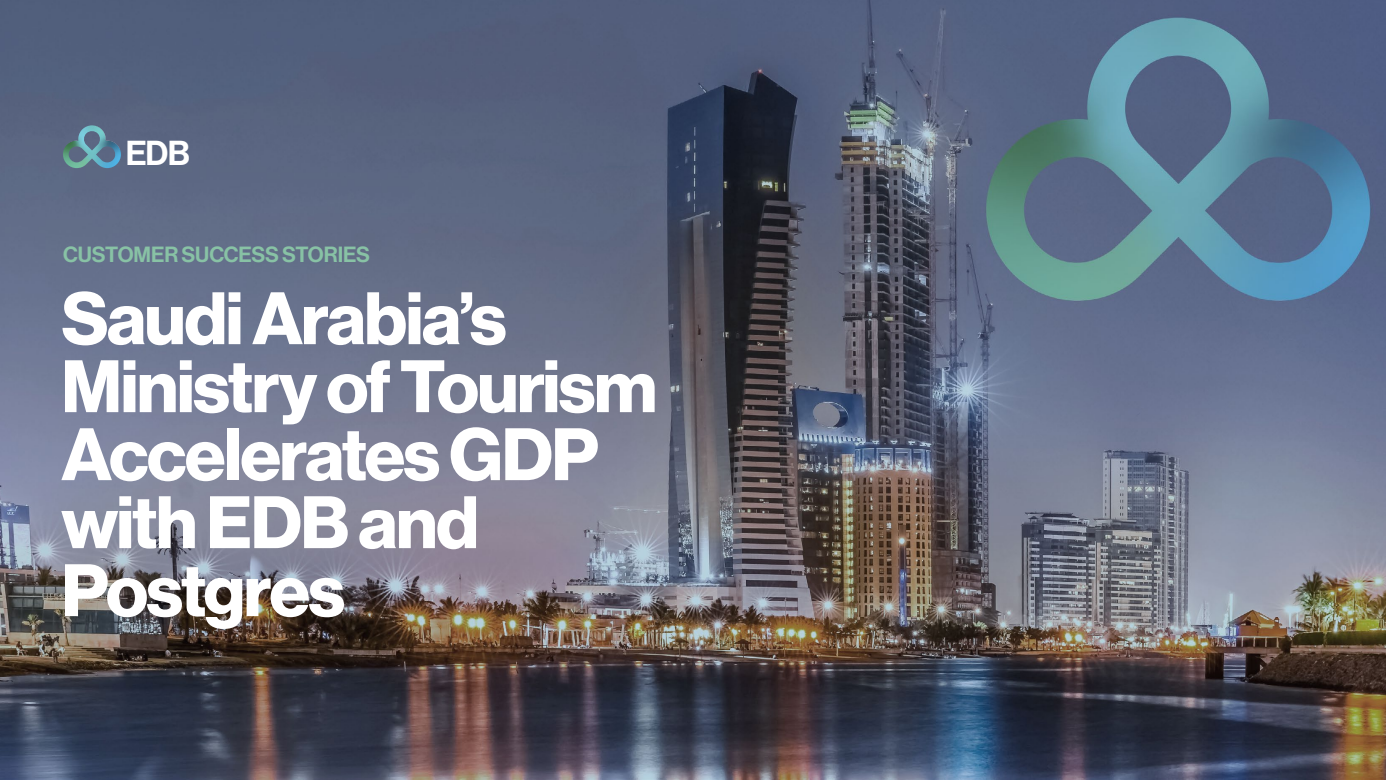
<style>
.page{position:relative;width:1386px;height:780px;background:#fff}
.page>*{position:absolute;margin:0;border:0;box-sizing:border-box;transform-origin:0 0}
.t1{font:72.45px/67.9px "N Haas Grotesk DS Pro 75 Bd";letter-spacing:-.02em;color:#fff}
.t2{font:33.95px "N Haas Grotesk DS Pro 65 Md";color:#fff}
.t3{font:21.53px "N Haas Grotesk DS Pro 65 Md";letter-spacing:-.005em;color:#88c2a5}
</style>
<div class="page">
<img style="left:0;top:0;width:1386px;height:779px">
<img style="left:63px;top:125px;width:58px;height:43px">
<p class="t2" style="left:125px;top:133px;width:66px">EDB</p>
<p class="t3" style="left:63px;top:241px;width:308px">CUSTOMER SUCCESS STORIES</p>
<p class="t1" style="left:61px;top:286px;width:597px">Saudi Arabia’s<br>Ministry of Tourism<br>Accelerates GDP with EDB and<br>Postgres</p>
</div>
